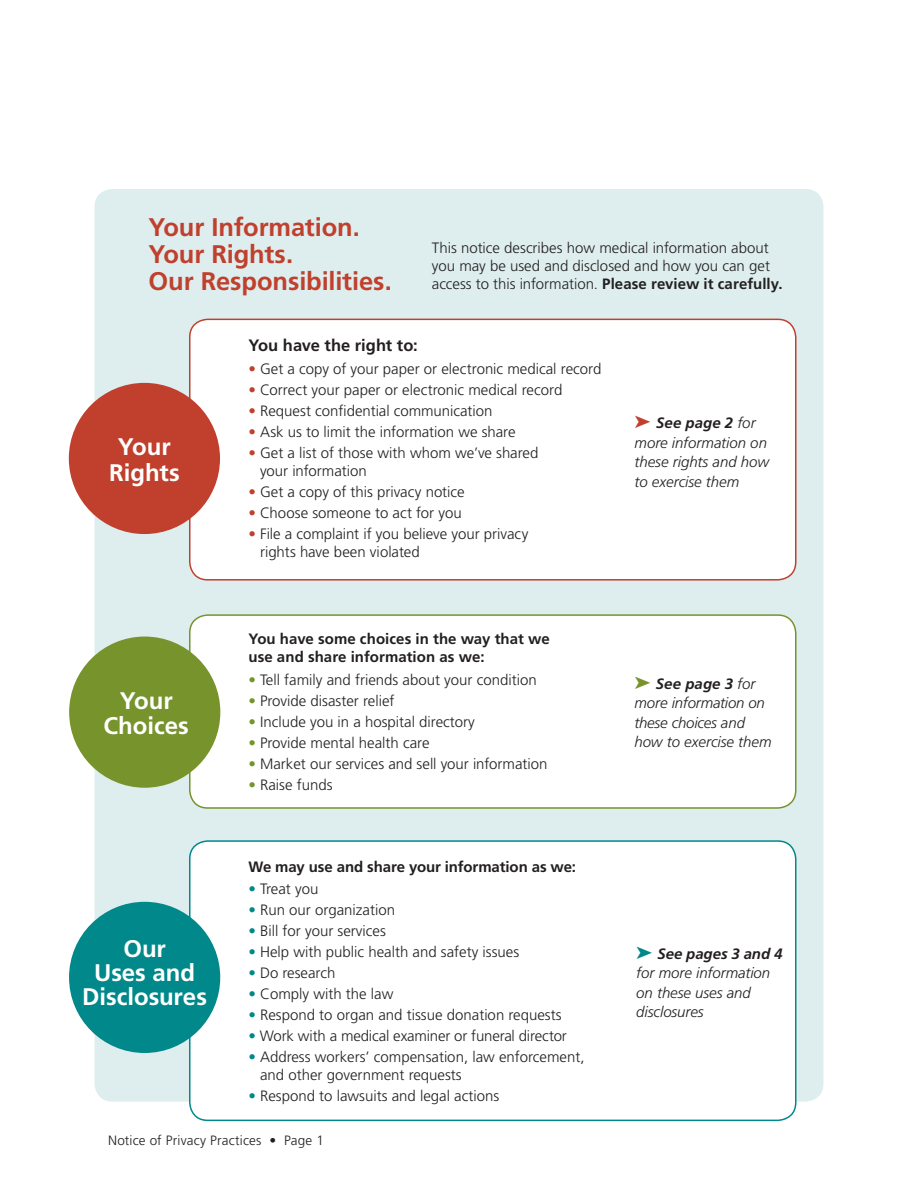
<style>
.page{position:relative;width:918px;height:1188px;background:#fff}
.page>*{position:absolute;margin:0;border:0;box-sizing:border-box;transform-origin:0 0}
.t1{font:700 25.5px/27px "Frutiger";letter-spacing:-.005em;color:#c0402d}
.t2{font:700 24px/24px "Frutiger";color:#fff;text-align:center}
.t3{font:700 16.5px "Frutiger";letter-spacing:-.005em;color:#231f20}
._11pt_frutiger{font:300 15px/18px "Frutiger";color:#231f20}
.t4{font:italic 300 15px/19.5px "Frutiger";letter-spacing:-.005em;color:#231f20}
.frutiger_bold_sub1{font:700 15px/18px "Frutiger";color:#231f20}
.t5{font:300 13.5px "Frutiger";letter-spacing:.015em;color:#231f20}
.s1{font-weight:700}
.s2{color:#c0402d}
.s3{color:#77932c}
.s4{color:#00888a}
</style>
<div class="page">
<div style="left:94px;top:189px;width:730px;height:913px;background:#deeeef;border-radius:18px"></div>
<div style="left:190px;top:841px;width:606px;height:279px;background:#fff;border-radius:18px"></div>
<div style="left:189px;top:840px;width:607px;height:281px;border:2px solid #00888a;border-radius:18px"></div>
<div style="left:190px;top:319px;width:606px;height:261px;background:#fff;border-radius:18px"></div>
<div style="left:189px;top:319px;width:607px;height:262px;border:2px solid #c0402d;border-radius:18px"></div>
<div style="left:69px;top:902px;width:151px;height:151px;background:#00888a;border-radius:50%"></div>
<div style="left:69px;top:383px;width:151px;height:151px;background:#c0402d;border-radius:50%"></div>
<div style="left:190px;top:615px;width:606px;height:193px;background:#fff;border-radius:18px"></div>
<div style="left:189px;top:614px;width:607px;height:195px;border:2px solid #77932c;border-radius:18px"></div>
<div style="left:69px;top:637px;width:151px;height:151px;background:#77932c;border-radius:50%"></div>
<p class="t1" style="left:148px;top:214px;width:213px">Your Information.<br>Your Rights.</p>
<p class="t1" style="left:148px;top:268px;width:245px">Our Responsibilities.</p>
<p class="_11pt_frutiger" style="left:432px;top:239px;width:352px">This notice describes how medical information about you may be used and disclosed and how you can get access to this information. <span class="s1">Please review it carefully.</span></p>
<p class="t2" style="left:109px;top:434px;width:72px;line-height:25.5px">Your<br>Rights</p>
<p class="t2" style="left:120px;top:688px;width:54px">Your</p>
<p class="t2" style="left:104px;top:714px;width:87px">Choices</p>
<p class="t2" style="left:82px;top:936px;width:126px">Our<br>Uses and<br>Disclosures</p>
<p class="t3" style="left:248px;top:336px;width:171px">You have the right to:</p>
<p class="_11pt_frutiger" style="left:248px;top:360px;width:355px"><span class="s2">•</span> Get a copy of your paper or electronic medical record</p>
<p class="_11pt_frutiger" style="left:248px;top:381px;width:315px"><span class="s2">•</span> Correct your paper or electronic medical record</p>
<p class="_11pt_frutiger" style="left:248px;top:402px;width:246px"><span class="s2">•</span> Request confidential communication</p>
<p class="_11pt_frutiger" style="left:248px;top:423px;width:269px"><span class="s2">•</span> Ask us to limit the information we share</p>
<p class="_11pt_frutiger" style="left:260px;top:444px;width:280px;text-indent:-12px"><span class="s2">•</span> Get a list of those with whom we’ve shared your information</p>
<p class="_11pt_frutiger" style="left:248px;top:483px;width:218px"><span class="s2">•</span> Get a copy of this privacy notice</p>
<p class="_11pt_frutiger" style="left:248px;top:504px;width:215px"><span class="s2">•</span> Choose someone to act for you</p>
<p class="_11pt_frutiger" style="left:260px;top:525px;width:270px;text-indent:-12px"><span class="s2">•</span> File a complaint if you believe your privacy rights have been violated</p>
<p class="frutiger_bold_sub1" style="left:248px;top:630px;width:303px">You have some choices in the way that we use and share information as we:</p>
<p class="_11pt_frutiger" style="left:248px;top:671px;width:290px"><span class="s3">•</span> Tell family and friends about your condition</p>
<p class="_11pt_frutiger" style="left:248px;top:692px;width:148px"><span class="s3">•</span> Provide disaster relief</p>
<p class="_11pt_frutiger" style="left:248px;top:713px;width:228px"><span class="s3">•</span> Include you in a hospital directory</p>
<p class="_11pt_frutiger" style="left:248px;top:734px;width:183px"><span class="s3">•</span> Provide mental health care</p>
<p class="_11pt_frutiger" style="left:248px;top:755px;width:301px"><span class="s3">•</span> Market our services and sell your information</p>
<p class="_11pt_frutiger" style="left:248px;top:776px;width:86px"><span class="s3">•</span> Raise funds</p>
<p class="frutiger_bold_sub1" style="left:248px;top:857px;width:329px">We may use and share your information as we:</p>
<p class="_11pt_frutiger" style="left:248px;top:880px;width:72px"><span class="s4">•</span> Treat you</p>
<p class="_11pt_frutiger" style="left:248px;top:901px;width:148px"><span class="s4">•</span> Run our organization</p>
<p class="_11pt_frutiger" style="left:248px;top:922px;width:139px"><span class="s4">•</span> Bill for your services</p>
<p class="_11pt_frutiger" style="left:248px;top:943px;width:272px"><span class="s4">•</span> Help with public health and safety issues</p>
<p class="_11pt_frutiger" style="left:248px;top:964px;width:88px"><span class="s4">•</span> Do research</p>
<p class="_11pt_frutiger" style="left:248px;top:985px;width:147px"><span class="s4">•</span> Comply with the law</p>
<p class="_11pt_frutiger" style="left:248px;top:1006px;width:315px"><span class="s4">•</span> Respond to organ and tissue donation requests</p>
<p class="_11pt_frutiger" style="left:248px;top:1027px;width:320px"><span class="s4">•</span> Work with a medical examiner or funeral director</p>
<p class="_11pt_frutiger" style="left:260px;top:1048px;width:326px;text-indent:-12px"><span class="s4">•</span> Address workers’ compensation, law enforcement, and other government requests</p>
<p class="_11pt_frutiger" style="left:248px;top:1087px;width:252px"><span class="s4">•</span> Respond to lawsuits and legal actions</p>
<p class="t5" style="left:108px;top:1132px;width:217px">Notice of Privacy Practices • Page 1</p>
<p class="t4" style="left:634px;top:413px;width:136px"><span class="s2">➤</span> <span class="s1">See page 2</span> for more information on these rights and how to exercise them</p>
<p class="t4" style="left:634px;top:674px;width:139px"><span class="s3">➤</span> <span class="s1">See page 3</span> for more information on these choices and how to exercise them</p>
<p class="t4" style="left:636px;top:944px;width:148px"><span class="s4">➤</span> <span class="s1">See pages 3 and 4 </span>for more information on these uses and disclosures</p>
</div>
